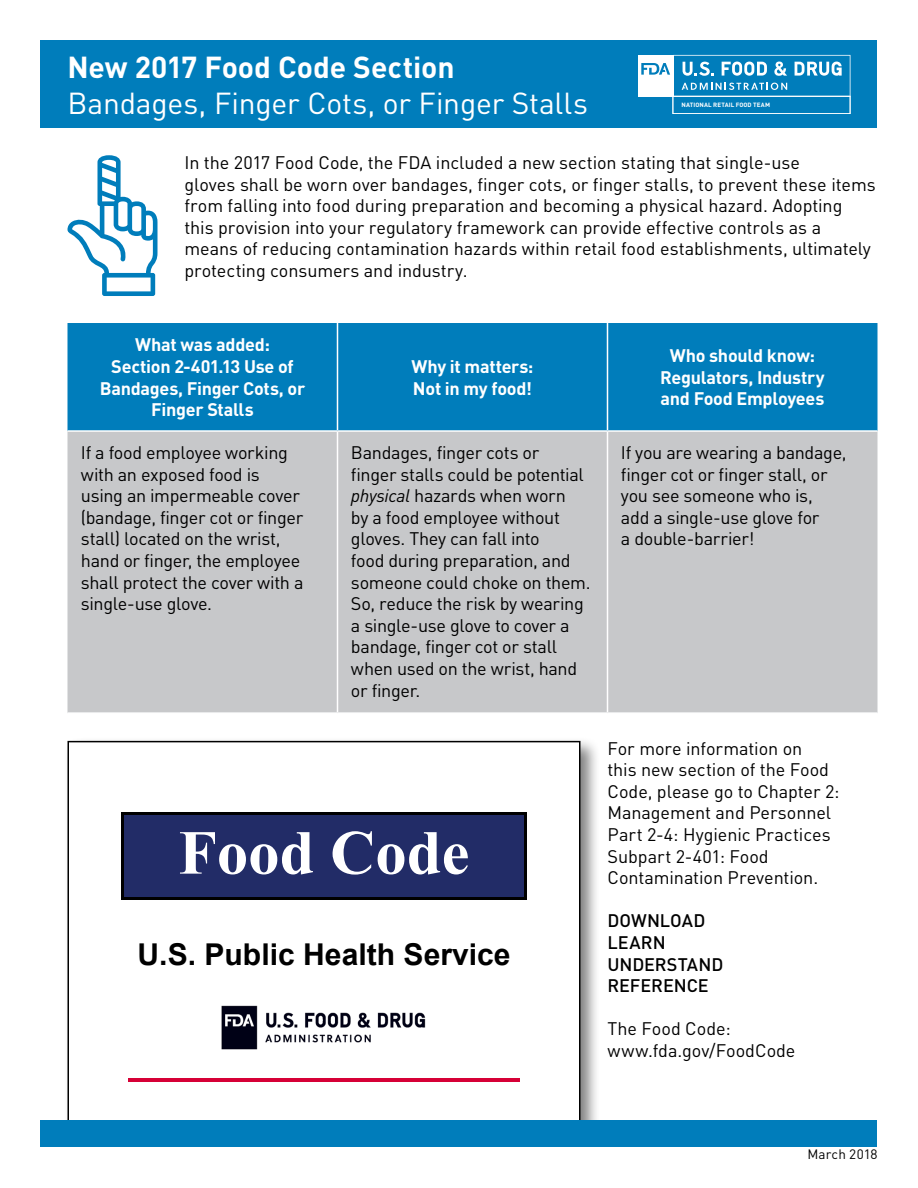
<style>
.page{position:relative;width:918px;height:1188px;background:#fff}
.page>*{position:absolute;margin:0;border:0;box-sizing:border-box;transform-origin:0 0}
.t1{font:700 62.7px "Times New Roman";color:#fff}
.t2{font:30px "DIN Pro";letter-spacing:-.005em;color:#fff}
.t3{font:700 30px "Arial";color:#000}
.t4{font:700 30px "DIN Pro";letter-spacing:-.005em;color:#fff}
.t5{font:18px/21.6px "DIN Pro";letter-spacing:-.01em;color:#000}
.t6{font:700 18px/21.6px "DIN Pro";letter-spacing:-.015em;color:#fff;text-align:center}
.t7{font:500 18px "DIN Pro";color:#000}
.t8{font:13.5px "DIN Pro";letter-spacing:.01em;color:#000}
.t9{font:700 6.15px "DIN Pro";letter-spacing:.01em;color:#fff}
.s1{font-style:italic}
</style>
<div class="page">
<div style="left:40px;top:40px;width:838px;height:88px;background:#007dbb"></div>
<div style="left:68px;top:323px;width:810px;height:107px;background:#007dbb"></div>
<div style="left:68px;top:432px;width:810px;height:280px;background:#c7c8ca"></div>
<hr style="left:337px;top:432px;width:1px;height:280px;background:#fff">
<hr style="left:607px;top:432px;width:1px;height:280px;background:#fff">
<hr style="left:337px;top:323px;width:1px;height:107px;background:#fff">
<hr style="left:607px;top:323px;width:1px;height:107px;background:#fff">
<div style="left:638px;top:55px;width:35px;height:42px;background:#fff"></div>
<svg style="left:641px;top:55px;width:209px;height:59px"></svg>
<svg style="left:68px;top:155px;width:90px;height:141px"></svg>
<div style="left:63px;top:736px;width:537px;height:411px;background:#000;opacity:.5"></div>
<div style="left:68px;top:742px;width:512px;height:385px;background:#fff"></div>
<hr style="left:128px;top:1078px;width:392px;height:4px;background:#d60036">
<div style="left:124px;top:814px;width:400px;height:83px;background:#222c67"></div>
<hr style="left:124px;top:812px;width:400px;height:2px;background:#000">
<hr style="left:524px;top:814px;width:3px;height:83px;background:#000">
<hr style="left:124px;top:897px;width:400px;height:3px;background:#000">
<hr style="left:121px;top:814px;width:3px;height:83px;background:#000">
<img style="left:222px;top:1006px;width:204px;height:44px">
<div style="left:40px;top:1120px;width:838px;height:28px;background:#007dbb"></div>
<p class="t4" style="left:68px;top:44px;width:389px">New 2017 Food Code Section</p>
<p class="t2" style="left:68px;top:80px;width:522px">Bandages, Finger Cots, or Finger Stalls</p>
<p class="t5" style="left:184px;top:151px;width:693px">In the 2017 Food Code, the FDA included a new section stating that single-use<br>gloves shall be worn over bandages, finger cots, or finger stalls, to prevent these items from falling into food during preparation and becoming a physical hazard. Adopting this provision into your regulatory framework can provide effective controls as a means of reducing contamination hazards within retail food establishments, ultimately protecting consumers and industry.</p>
<p class="t9" style="left:682px;top:100px;width:90px">NATIONAL RETAIL FOOD TEAM</p>
<p class="t6" style="left:100px;top:333px;width:207px">What was added:<br>Section 2-401.13 Use of<br>Bandages, Finger Cots, or<br>Finger Stalls</p>
<p class="t6" style="left:412px;top:355px;width:123px">Why it matters:</p>
<p class="t6" style="left:413px;top:376px;width:121px">Not in my food!</p>
<p class="t6" style="left:670px;top:344px;width:147px">Who should know:</p>
<p class="t6" style="left:660px;top:365px;width:166px">Regulators, Industry</p>
<p class="t6" style="left:661px;top:387px;width:165px">and Food Employees</p>
<p class="t5" style="left:81px;top:441px;width:224px">If a food employee working with an exposed food is using an impermeable cover (bandage, finger cot or finger stall) located on the wrist, hand or finger, the employee shall protect the cover with a single-use glove.</p>
<p class="t5" style="left:351px;top:441px;width:241px">Bandages, finger cots or<br>finger stalls could be potential <span class="s1">physical</span> hazards when worn<br>by a food employee without gloves. They can fall into<br>food during preparation, and someone could choke on them.<br>So, reduce the risk by wearing a single-use glove to cover a bandage, finger cot or stall when used on the wrist, hand or finger.</p>
<p class="t5" style="left:621px;top:441px;width:227px">If you are wearing a bandage, finger cot or finger stall, or</p>
<p class="t5" style="left:621px;top:484px;width:200px">you see someone who is, add a single-use glove for a double-barrier!</p>
<h1 class="t1" style="left:179px;top:809px;width:292px">Food Code</h1>
<h2 class="t3" style="left:138px;top:934px;width:375px">U.S. Public Health Service</h2>
<p class="t5" style="left:607px;top:736px;width:234px">For more information on<br>this new section of the Food<br>Code, please go to Chapter 2:<br>Management and Personnel<br>Part 2-4: Hygienic Practices<br>Subpart 2-401: Food<br>Contamination Prevention.</p>
<p class="t7" style="left:607px;top:907px;width:99px">DOWNLOAD</p>
<p class="t7" style="left:607px;top:929px;width:60px">LEARN</p>
<p class="t7" style="left:607px;top:950px;width:117px">UNDERSTAND</p>
<p class="t7" style="left:607px;top:972px;width:103px">REFERENCE</p>
<p class="t5" style="left:607px;top:1017px;width:125px">The Food Code:</p>
<p class="t5" style="left:607px;top:1039px;width:190px">www.fda.gov/FoodCode</p>
<p class="t8" style="left:807px;top:1144px;width:72px">March 2018</p>
</div>
